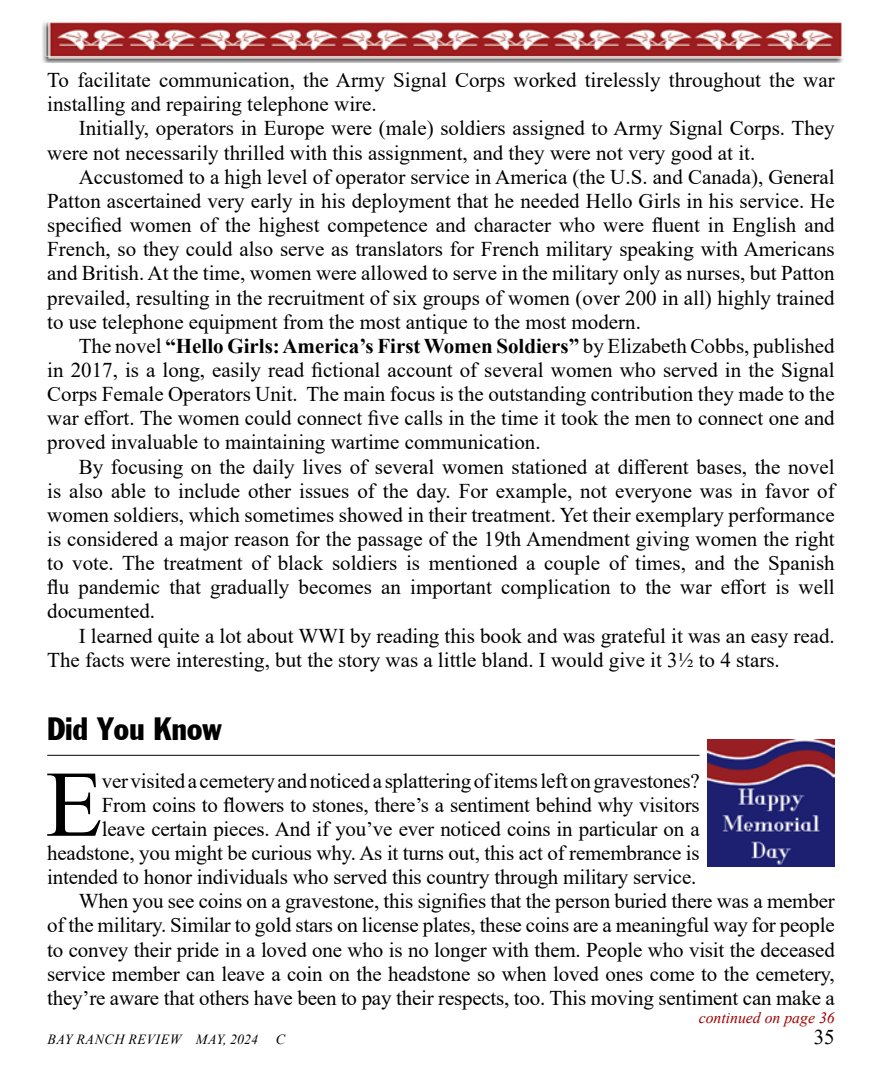
<style>
.page{position:relative;width:882px;height:1071px;background:#fff}
.page>*{position:absolute;margin:0;border:0;box-sizing:border-box;transform-origin:0 0}
.t1{font:93.98px "Times New Roman";color:#000}
.t2{font:31.5px "Franklin Gothic Condensed";color:#000}
.t3{font:21px/24.2px "Times New Roman";letter-spacing:-.01em;color:#000}
.t4{font:italic 15.75px "Times New Roman";color:#9e0000}
.t5{font:italic 14px "Times New Roman";letter-spacing:.035em;color:#000}
.s1{font-weight:700}
</style>
<div class="page">
<img style="left:42px;top:22px;width:801px;height:41px">
<hr style="left:47px;top:755px;width:653px;height:1px;background:#000">
<img style="left:707px;top:739px;width:128px;height:127px">
<p class="t3" style="left:47px;top:67px;width:789px">To facilitate communication, the Army Signal Corps worked tirelessly throughout the war installing and repairing telephone wire.</p>
<p class="t3" style="left:47px;top:116px;width:789px;text-indent:32px">Initially, operators in Europe were (male) soldiers assigned to Army Signal Corps. They were not necessarily thrilled with this assignment, and they were not very good at it.</p>
<p class="t3" style="left:47px;top:164px;width:789px;text-align:justify;text-indent:32px">Accustomed to a high level of operator service in America (the U.S. and Canada), General Patton ascertained very early in his deployment that he needed Hello Girls in his service. He specified women of the highest competence and character who were fluent in English and French, so they could also serve as translators for French military speaking with Americans and British. At the time, women were allowed to serve in the military only as nurses, but Patton prevailed, resulting in the recruitment of six groups of women (over 200 in all) highly trained to use telephone equipment from the most antique to the most modern.</p>
<p class="t3" style="left:47px;top:333px;width:789px;text-align:justify;text-indent:32px">The novel <span class="s1">“Hello Girls: America’s First Women Soldiers”</span> by Elizabeth Cobbs, published in 2017, is a long, easily read fictional account of several women who served in the Signal Corps Female Operators Unit. The main focus is the outstanding contribution they made to the war effort. The women could connect five calls in the time it took the men to connect one and proved invaluable to maintaining wartime communication.</p>
<p class="t3" style="left:47px;top:454px;width:789px;text-align:justify;text-indent:32px">By focusing on the daily lives of several women stationed at different bases, the novel is also able to include other issues of the day. For example, not everyone was in favor of women soldiers, which sometimes showed in their treatment. Yet their exemplary performance is considered a major reason for the passage of the 19th Amendment giving women the right to vote. The treatment of black soldiers is mentioned a couple of times, and the Spanish flu pandemic that gradually becomes an important complication to the war effort is well documented.</p>
<p class="t3" style="left:47px;top:623px;width:789px;text-indent:32px">I learned quite a lot about WWI by reading this book and was grateful it was an easy read.<br>The facts were interesting, but the story was a little bland. I would give it 3½ to 4 stars.</p>
<h2 class="t2" style="left:47px;top:710px;width:176px">Did You Know</h2>
<h1 class="t1" style="left:45px;top:738px;width:59px">E</h1>
<p class="t3" style="left:102px;top:768px;width:599px">ver visited a cemetery and noticed a splattering of items left on gravestones?</p>
<p class="t3" style="left:102px;top:792px;width:599px">From coins to flowers to stones, there’s a sentiment behind why visitors</p>
<p class="t3" style="left:102px;top:816px;width:600px">leave certain pieces. And if you’ve ever noticed coins in particular on a</p>
<p class="t3" style="left:47px;top:840px;width:654px">headstone, you might be curious why. As it turns out, this act of remembrance is</p>
<p class="t3" style="left:47px;top:864px;width:651px">intended to honor individuals who served this country through military service.</p>
<p class="t3" style="left:79px;top:888px;width:758px">When you see coins on a gravestone, this signifies that the person buried there was a member</p>
<p class="t3" style="left:47px;top:913px;width:789px">of the military. Similar to gold stars on license plates, these coins are a meaningful way for people</p>
<p class="t3" style="left:47px;top:937px;width:789px">to convey their pride in a loved one who is no longer with them. People who visit the deceased</p>
<p class="t3" style="left:47px;top:961px;width:789px">service member can leave a coin on the headstone so when loved ones come to the cemetery,</p>
<p class="t3" style="left:47px;top:985px;width:789px">they’re aware that others have been to pay their respects, too. This moving sentiment can make a</p>
<p class="t4" style="left:699px;top:1007px;width:138px">continued on page 36</p>
<p class="t5" style="left:47px;top:1030px;width:212px">BAY RANCH REVIEW MAY, 2024</p>
<p class="t5" style="left:276px;top:1030px;width:11px">C</p>
<p class="t3" style="left:814px;top:1024px;width:22px">35</p>
</div>
